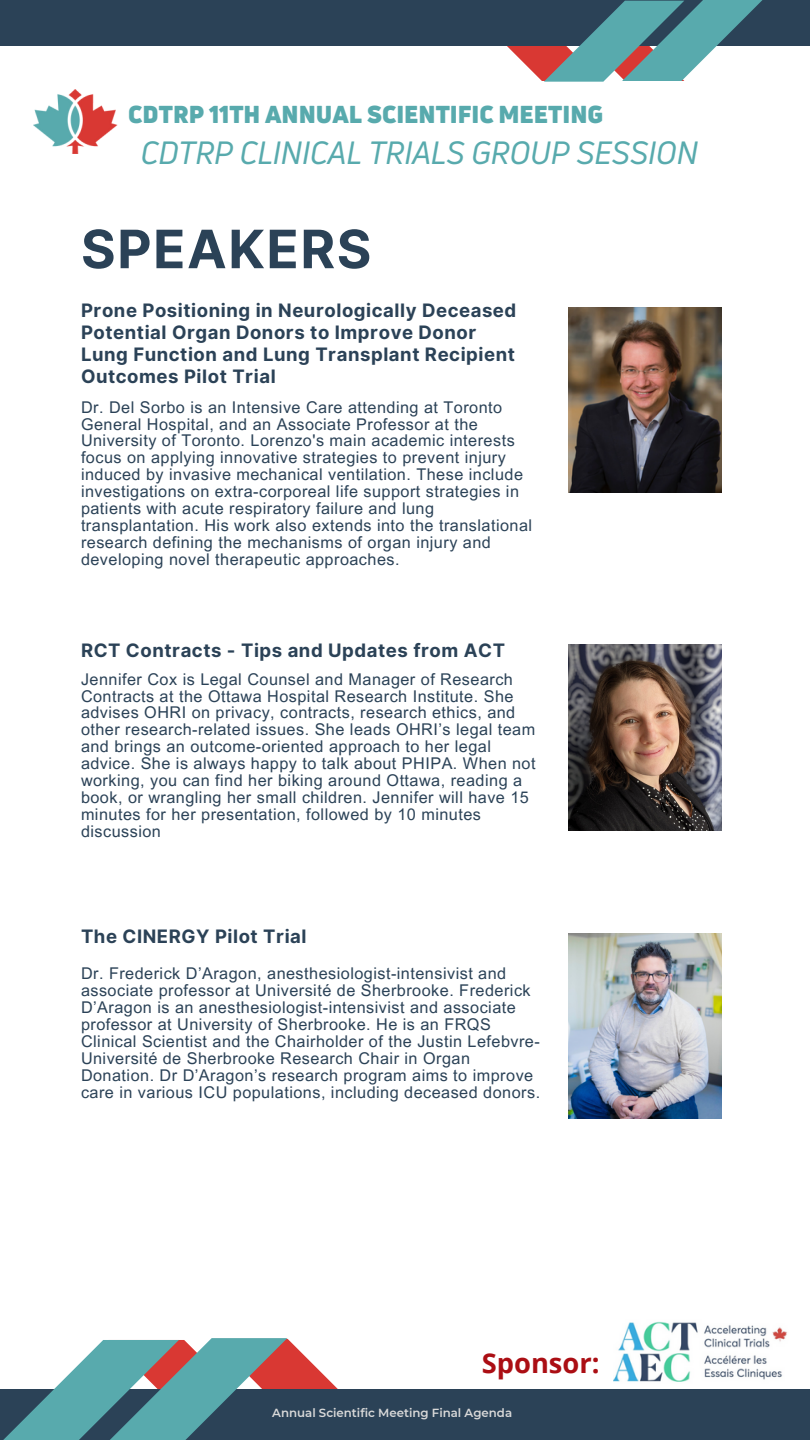
<style>
.page{position:relative;width:810px;height:1440px;background:#fff}
.page>*{position:absolute;margin:0;border:0;box-sizing:border-box;transform-origin:0 0}
.t1{font:700 52.95px "Inter";letter-spacing:.03em;color:#2b4257}
.t2{font:italic 31.5px "Uni Neue";color:#58aaad}
.t3{font:700 27.3px "Open Sans";color:#ab0e14}
.t4{font:900 24px "Uni Neue";color:#58aaad}
.t5{font:700 18.45px/21.9px "Inter";letter-spacing:.03em;color:#2b4257}
.t6{font:16.2px/16.8px "Arial MT Pro";letter-spacing:.03em;color:#2b4257}
.t7{font:600 11.7px "Montserrat";color:#d9d9d9}
</style>
<div class="page">
<img style="left:568px;top:933px;width:154px;height:186px">
<img style="left:568px;top:645px;width:154px;height:186px">
<img style="left:568px;top:307px;width:154px;height:186px">
<div style="left:0;top:0;width:810px;height:46px;background:#2b4257"></div>
<svg style="left:507px;top:0;width:256px;height:82px"></svg>
<img style="left:34px;top:90px;width:84px;height:64px">
<div style="left:0;top:1390px;width:810px;height:50px;background:#2b4257"></div>
<svg style="left:0;top:1338px;width:391px;height:102px"></svg>
<img style="left:613px;top:1321px;width:174px;height:61px">
<p class="t4" style="left:128px;top:97px;width:477px">CDTRP 11TH ANNUAL SCIENTIFIC MEETING</p>
<h5 class="t2" style="left:141px;top:131px;width:559px">CDTRP CLINICAL TRIALS GROUP SESSION</h5>
<p class="t1" style="left:81px;top:217px;width:292px">SPEAKERS</p>
<h5 class="t5" style="left:81px;top:300px;width:437px">Prone Positioning in Neurologically Deceased Potential Organ Donors to Improve Donor Lung Function and Lung Transplant Recipient Outcomes Pilot Trial</h5>
<h6 class="t6" style="left:81px;top:401px;width:453px">Dr. Del Sorbo is an Intensive Care attending at Toronto General Hospital, and an Associate Professor at the University of Toronto. Lorenzo's main academic interests focus on applying innovative strategies to prevent injury induced by invasive mechanical ventilation. These include investigations on extra-corporeal life support strategies in patients with acute respiratory failure and lung transplantation. His work also extends into the translational research defining the mechanisms of organ injury and developing novel therapeutic approaches.</h6>
<h4 class="t5" style="left:81px;top:640px;width:426px">RCT Contracts - Tips and Updates from ACT</h4>
<h2 class="t6" style="left:81px;top:673px;width:456px">Jennifer Cox is Legal Counsel and Manager of Research Contracts at the Ottawa Hospital Research Institute. She advises OHRI on privacy, contracts, research ethics, and other research-related issues. She leads OHRI’s legal team and brings an outcome-oriented approach to her legal advice. She is always happy to talk about PHIPA. When not working, you can find her biking around Ottawa, reading a book, or wrangling her small children. Jennifer will have 15 minutes for her presentation, followed by 10 minutes discussion</h2>
<p class="t5" style="left:81px;top:925px;width:227px">The CINERGY Pilot Trial</p>
<p class="t6" style="left:81px;top:967px;width:461px">Dr. Frederick D’Aragon, anesthesiologist-intensivist and associate professor at Université de Sherbrooke. Frederick D’Aragon is an anesthesiologist-intensivist and associate professor at University of Sherbrooke. He is an FRQS Clinical Scientist and the Chairholder of the Justin Lefebvre-Université de Sherbrooke Research Chair in Organ Donation. Dr D’Aragon’s research program aims to improve care in various ICU populations, including deceased donors.</p>
<h6 class="t3" style="left:482px;top:1344px;width:119px">Sponsor:</h6>
<p class="t7" style="left:272px;top:1406px;width:241px">Annual Scientific Meeting Final Agenda</p>
</div>
